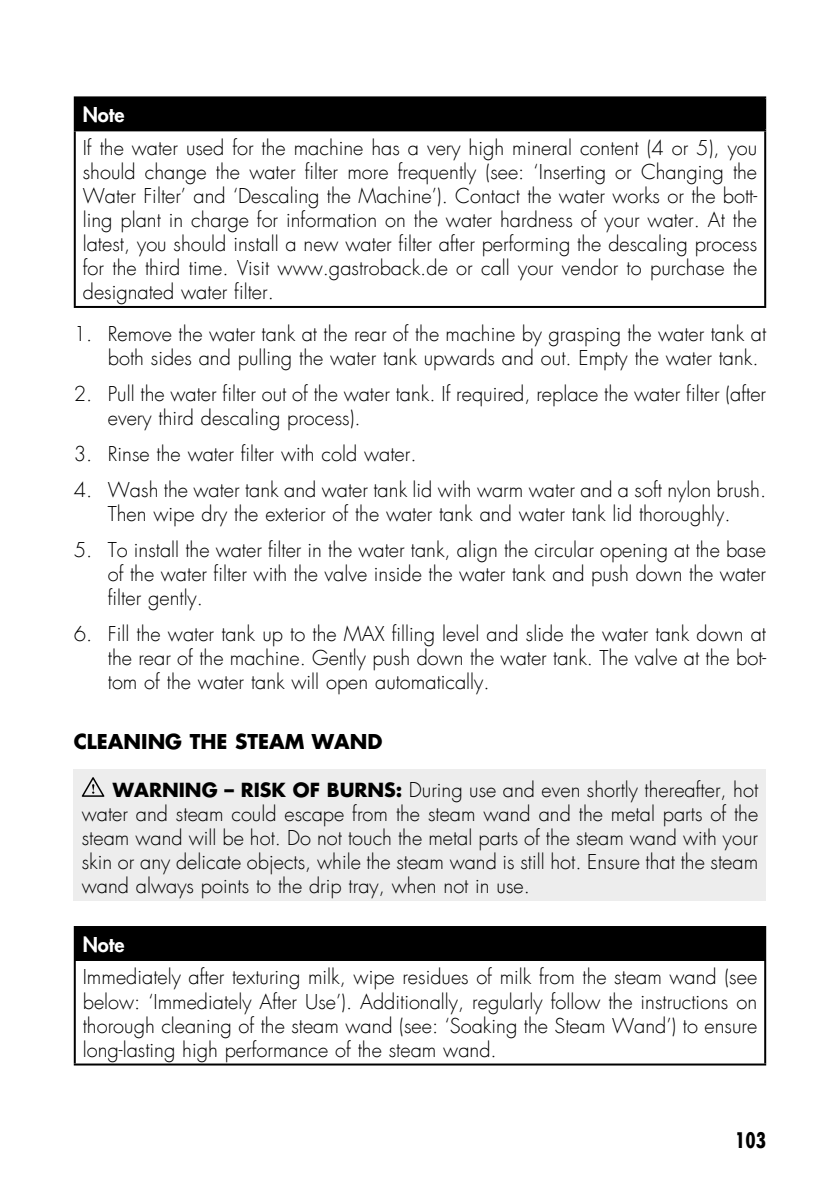
<style>
.page{position:relative;width:840px;height:1191px;background:#fff}
.page>*{position:absolute;margin:0;border:0;box-sizing:border-box;transform-origin:0 0}
.t1{font:700 condensed 21px "Futura LT";color:#000}
.t2{font:300 20px/24px "Futura LT";color:#000;text-align:justify}
.t3{font:700 20px "Futura LT";color:#000}
.t4{font:800 20px "Futura LT";color:#fff}
.s1{font-weight:700;font-size:19px}
</style>
<div class="page">
<div style="left:75px;top:97px;width:689px;height:33px;background:#000"></div>
<hr style="left:74px;top:96px;width:691px;height:2px;background:#000">
<hr style="left:74px;top:98px;width:2px;height:31px;background:#000">
<hr style="left:763px;top:98px;width:2px;height:31px;background:#000">
<hr style="left:74px;top:129px;width:691px;height:2px;background:#000">
<hr style="left:74px;top:131px;width:2px;height:175px;background:#000">
<hr style="left:763px;top:131px;width:2px;height:175px;background:#000">
<hr style="left:74px;top:306px;width:691px;height:2px;background:#000">
<div style="left:74px;top:769px;width:691px;height:132px;background:#ededed"></div>
<svg style="left:82px;top:777px;width:22px;height:20px"></svg>
<div style="left:75px;top:927px;width:689px;height:33px;background:#000"></div>
<hr style="left:74px;top:926px;width:691px;height:2px;background:#000">
<hr style="left:74px;top:928px;width:2px;height:31px;background:#000">
<hr style="left:763px;top:928px;width:2px;height:31px;background:#000">
<hr style="left:74px;top:959px;width:691px;height:2px;background:#000">
<hr style="left:74px;top:961px;width:2px;height:102px;background:#000">
<hr style="left:763px;top:961px;width:2px;height:102px;background:#000">
<hr style="left:74px;top:1063px;width:691px;height:2px;background:#000">
<p class="t4" style="left:83px;top:102px;width:43px">Note</p>
<p class="t2" style="left:83px;top:136px;width:675px">If the water used for the machine has a very high mineral content (4 or 5), you should change the water filter more frequently (see: ‘Inserting or Changing the Water Filter’ and ‘Descaling the Machine’). Contact the water works or the bott&shy;ling plant in charge for information on the water hardness of your water. At the latest, you should install a new water filter after performing the descaling process for the third time. Visit www.gastroback.de or call your vendor to purchase the designated water filter.</p>
<p class="t2" style="left:108px;top:322px;width:659px;text-indent:-34px">1. Remove the water tank at the rear of the machine by grasping the water tank at both sides and pulling the water tank upwards and out. Empty the water tank.</p>
<p class="t2" style="left:108px;top:382px;width:659px;text-indent:-34px">2. Pull the water filter out of the water tank. If required, replace the water filter (after every third descaling process).</p>
<p class="t2" style="left:74px;top:442px;width:344px">3. Rinse the water filter with cold water.</p>
<p class="t2" style="left:74px;top:478px;width:693px;text-align:center">4. Wash the water tank and water tank lid with warm water and a soft nylon brush.<br>Then wipe dry the exterior of the water tank and water tank lid thoroughly.</p>
<p class="t2" style="left:108px;top:538px;width:659px;text-indent:-34px">5. To install the water filter in the water tank, align the circular opening at the base of the water filter with the valve inside the water tank and push down the water filter gently.</p>
<p class="t2" style="left:108px;top:622px;width:659px;text-indent:-34px">6. Fill the water tank up to the MAX filling level and slide the water tank down at the rear of the machine. Gently push down the water tank. The valve at the bot&shy;tom of the water tank will open automatically.</p>
<p class="t3" style="left:74px;top:728px;width:310px">CLEANING THE STEAM WAND</p>
<p class="t2" style="left:82px;top:778px;width:677px;text-indent:31px"><span class="s1">WARNING – RISK OF BURNS:</span> During use and even shortly thereafter, hot water and steam could escape from the steam wand and the metal parts of the steam wand will be hot. Do not touch the metal parts of the steam wand with your skin or any delicate objects, while the steam wand is still hot. Ensure that the steam wand always points to the drip tray, when not in use.</p>
<p class="t4" style="left:83px;top:931px;width:43px">Note</p>
<p class="t2" style="left:83px;top:965px;width:675px">Immediately after texturing milk, wipe residues of milk from the steam wand (see below: ‘Immediately After Use’). Additionally, regularly follow the instructions on thorough cleaning of the steam wand (see: ‘Soaking the Steam Wand’) to ensure long-lasting high performance of the steam wand.</p>
<p class="t1" style="left:734px;top:1127px;width:32px">103</p>
</div>
